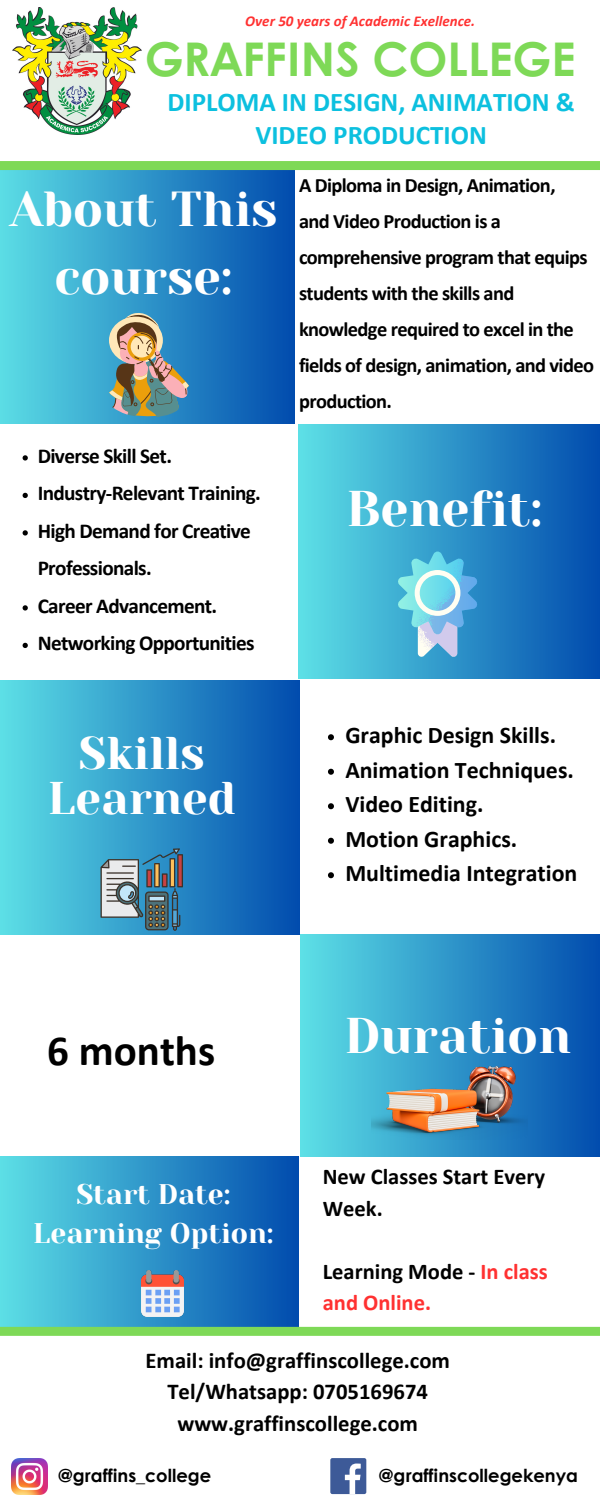
<style>
.page{position:relative;width:600px;height:1500px;background:#fff}
.page>*{position:absolute;margin:0;border:0;box-sizing:border-box;transform-origin:0 0}
.t1{font:50px "Yeseva One";color:#fff}
.t2{font:49px/68.2px "Yeseva One";color:#fff;text-align:center}
.t3{font:700 46.5px "Century Gothic";color:#7ed957}
.t4{font:45.7px/45px "Yeseva One";color:#fff;text-align:center}
.t5{font:700 43px "Calibri";color:#000}
.t6{font:28.3px "Yeseva One";color:#fff}
.t7{font:700 27.1px "Calibri";color:#0cc0df}
.t8{font:700 23.9px "Calibri";color:#000}
.t9{font:700 22.7px "Calibri";color:#000}
.t10{font:700 22.5px/31.5px "Calibri";color:#ff3131}
.t11{font:700 22.5px/31.5px "Calibri";color:#000}
.t12{font:700 21.2px/37.5px "Calibri";letter-spacing:-.03em;color:#000}
.t13{font:700 20.4px/36px "Calibri";letter-spacing:-.03em;color:#000}
.t14{font:700 18px "Century Gothic";color:#000}
.t15{font:italic 700 15px "Calibri";color:#ff3131}
.s1{color:#000}
</style>
<div class="page">
<div style="left:0;top:170px;width:295px;height:254px;background:linear-gradient(to right,#5bdde5,#014bad)"></div>
<div style="left:0;top:680px;width:300px;height:254px;background:linear-gradient(to right,#5ddfe6,#014cae)"></div>
<div style="left:0;top:1157px;width:299px;height:170px;background:linear-gradient(to right,#5cdfe6,#014bad)"></div>
<div style="left:299px;top:425px;width:301px;height:253px;background:linear-gradient(to right,#5de0e6,#014bad)"></div>
<div style="left:300px;top:934px;width:300px;height:223px;background:linear-gradient(to right,#5de0e6,#024dae)"></div>
<div style="left:0;top:161px;width:600px;height:9px;background:#7ed957"></div>
<img style="left:13px;top:8px;width:129px;height:127px">
<svg style="left:109px;top:307px;width:82px;height:114px;background:#7b9494"></svg>
<svg style="left:397px;top:552px;width:81px;height:106px;background:#6fbfde"></svg>
<svg style="left:101px;top:848px;width:82px;height:83px;background:#688fa1"></svg>
<img style="left:371px;top:1066px;width:156px;height:74px">
<img style="left:142px;top:1271px;width:41px;height:46px">
<div style="left:0;top:1327px;width:600px;height:9px;background:#7ed957"></div>
<img style="left:11px;top:1458px;width:36px;height:36px">
<div style="left:330px;top:1458px;width:36px;height:36px;background:#3d5a98;border-radius:2px"></div>
<svg style="left:345px;top:1464px;width:16px;height:30px"></svg>
<svg style="left:23px;top:455px;width:5px;height:6px"></svg>
<svg style="left:23px;top:493px;width:5px;height:5px"></svg>
<svg style="left:23px;top:530px;width:5px;height:6px"></svg>
<svg style="left:23px;top:605px;width:5px;height:6px"></svg>
<svg style="left:23px;top:643px;width:5px;height:5px"></svg>
<svg style="left:328px;top:734px;width:6px;height:6px"></svg>
<svg style="left:328px;top:769px;width:6px;height:6px"></svg>
<svg style="left:328px;top:803px;width:6px;height:6px"></svg>
<svg style="left:328px;top:838px;width:6px;height:6px"></svg>
<svg style="left:328px;top:872px;width:6px;height:6px"></svg>
<p class="t15" style="left:245px;top:14px;width:232px">Over 50 years of Academic Exellence.</p>
<p class="t3" style="left:145px;top:23px;width:433px">GRAFFINS COLLEGE</p>
<p class="t7" style="left:167px;top:91px;width:409px">DIPLOMA IN DESIGN, ANIMATION &amp;</p>
<p class="t7" style="left:255px;top:124px;width:233px">VIDEO PRODUCTION</p>
<p class="t2" style="left:10px;top:175px;width:269px">About This course:</p>
<p class="t12" style="left:38px;top:439px;width:136px">Diverse Skill Set.</p>
<p class="t12" style="left:38px;top:476px;width:225px">Industry-Relevant Training.</p>
<p class="t12" style="left:38px;top:514px;width:215px">High Demand for Creative<br>Professionals.</p>
<p class="t12" style="left:38px;top:589px;width:181px">Career Advancement.</p>
<p class="t12" style="left:38px;top:626px;width:218px">Networking Opportunities</p>
<p class="t13" style="left:299px;top:169px;width:258px">A Diploma in Design, Animation,</p>
<p class="t13" style="left:299px;top:205px;width:203px">and Video Production is a</p>
<p class="t13" style="left:299px;top:241px;width:297px">comprehensive program that equips students with the skills and knowledge required to excel in the fields of design, animation, and video production.</p>
<p class="t1" style="left:346px;top:480px;width:197px">Benefit:</p>
<p class="t4" style="left:48px;top:731px;width:190px">Skills<br>Learned</p>
<p class="t8" style="left:345px;top:725px;width:212px">Graphic Design Skills.</p>
<p class="t8" style="left:345px;top:760px;width:230px">Animation Techniques.</p>
<p class="t8" style="left:345px;top:794px;width:140px">Video Editing.</p>
<p class="t8" style="left:345px;top:829px;width:173px">Motion Graphics.</p>
<p class="t8" style="left:345px;top:863px;width:234px">Multimedia Integration</p>
<p class="t5" style="left:47px;top:1033px;width:169px">6 months</p>
<p class="t6" style="left:76px;top:1178px;width:156px">Start Date:</p>
<p class="t6" style="left:33px;top:1217px;width:242px">Learning Option:</p>
<p class="t1" style="left:344px;top:1008px;width:228px">Duration</p>
<p class="t11" style="left:323px;top:1163px;width:224px">New Classes Start Every<br>Week.</p>
<p class="t10" style="left:323px;top:1257px;width:227px"><span class="s1">Learning Mode -</span> In class and Online.</p>
<p class="t9" style="left:145px;top:1351px;width:306px">Email: info@graffinscollege.com</p>
<p class="t9" style="left:167px;top:1382px;width:262px">Tel/Whatsapp: 0705169674</p>
<p class="t9" style="left:177px;top:1414px;width:242px">www.graffinscollege.com</p>
<p class="t14" style="left:58px;top:1462px;width:155px">@graffins_college</p>
<p class="t14" style="left:379px;top:1462px;width:200px">@graffinscollegekenya</p>
</div>
